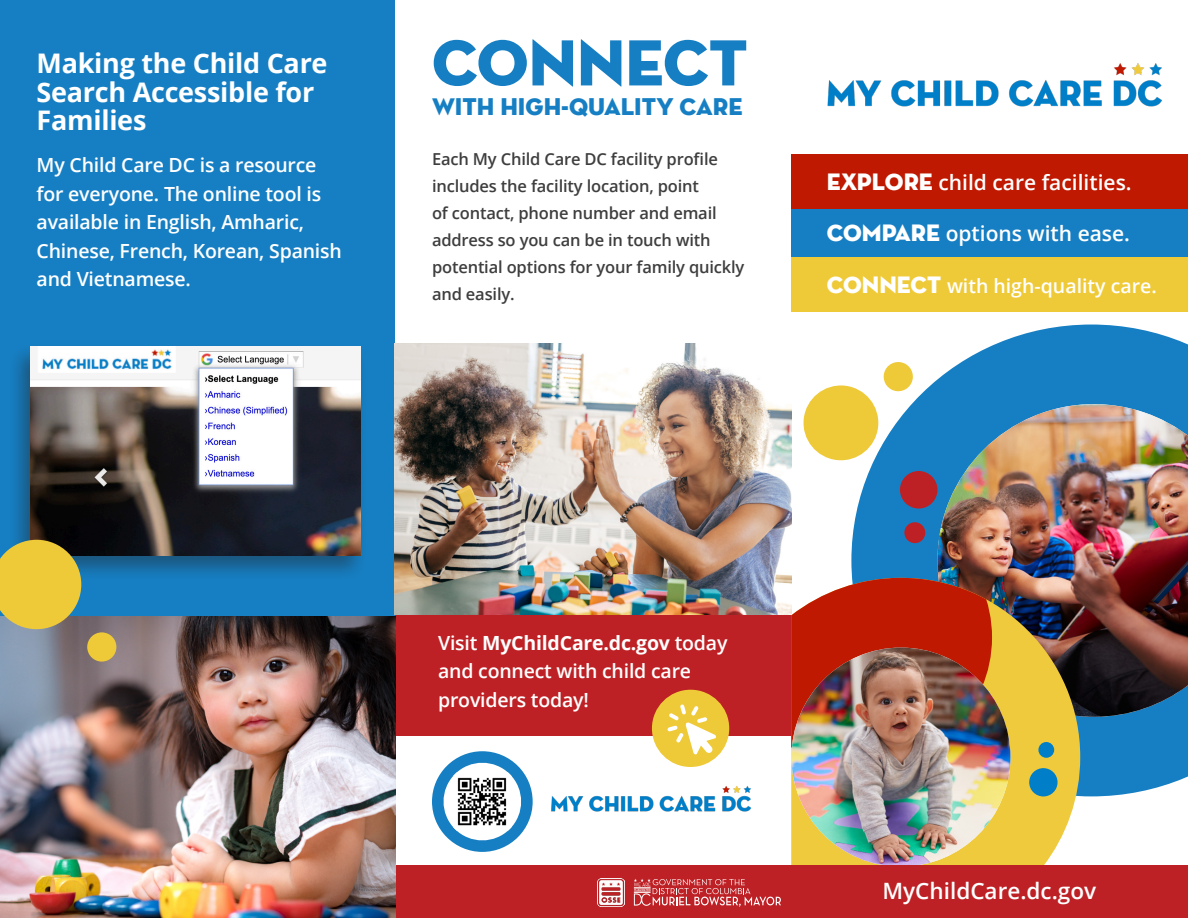
<style>
.page{position:relative;width:1188px;height:918px;background:#fff}
.page>*{position:absolute;margin:0;border:0;box-sizing:border-box;transform-origin:0 0}
.t1{font:66.3px "Neutra Disp Titling";color:#167fc3}
.t2{font:700 27px/28.5px "Open Sans";letter-spacing:-.01em;color:#fff}
.t3{font:24.45px "Neutra Disp Titling";color:#167fc3}
.t4{font:600 22.5px "Open Sans";color:#fff}
.t5{font:600 21px "Open Sans";color:#fff}
.t6{font:600 19.5px/28.5px "Open Sans";letter-spacing:-.01em;color:#fff}
.t7{font:600 16.5px/27px "Open Sans";letter-spacing:-.01em;color:#3e3e3f}
.s1{font-family:"Neutra Disp Titling";font-weight:400;font-size:24px}
.s2{font-weight:700}
</style>
<div class="page">
<div style="left:432px;top:751px;width:101px;height:101px;background:#167fc3;border-radius:50%"></div>
<div style="left:395px;top:615px;width:396px;height:120px;background:#be2125"></div>
<div style="left:395px;top:865px;width:396px;height:53px;background:#be2125"></div>
<div style="left:0;top:0;width:395px;height:616px;background:#167fc3"></div>
<div style="left:791px;top:155px;width:397px;height:54px;background:#bf1901"></div>
<div style="left:791px;top:209px;width:397px;height:54px;background:#167fc3"></div>
<div style="left:791px;top:257px;width:397px;height:54px;background:#efca38"></div>
<img style="left:827px;top:63px;width:335px;height:44px">
<img style="left:551px;top:786px;width:200px;height:26px">
<div style="left:7px;top:343px;width:362px;height:239px;background:#231f20;opacity:.42"></div>
<img style="left:30px;top:347px;width:331px;height:209px">
<img style="left:0;top:616px;width:396px;height:302px">
<svg style="left:0;top:540px;width:81px;height:89px"></svg>
<div style="left:87px;top:632px;width:29px;height:30px;background:#efca38;border-radius:50%"></div>
<svg style="left:803px;top:385px;width:48px;height:76px"></svg>
<img style="left:395px;top:343px;width:396px;height:272px">
<svg style="left:440px;top:759px;width:85px;height:85px"></svg>
<img style="left:453px;top:772px;width:59px;height:59px">
<div style="left:652px;top:690px;width:77px;height:77px;background:#efca38;border-radius:50%"></div>
<svg style="left:667px;top:705px;width:49px;height:50px"></svg>
<svg style="left:851px;top:325px;width:337px;height:471px;fill:#167fc3"></svg>
<img style="left:938px;top:404px;width:250px;height:313px">
<svg style="left:791px;top:578px;width:289px;height:287px;fill:#efca3d"></svg>
<svg style="left:791px;top:578px;width:201px;height:169px"></svg>
<img style="left:791px;top:648px;width:220px;height:219px;border-radius:110px">
<div style="left:1029px;top:768px;width:29px;height:28px;background:#007fc8;border-radius:50%"></div>
<div style="left:900px;top:471px;width:37px;height:38px;background:#be2125;border-radius:50%"></div>
<div style="left:1038px;top:742px;width:16px;height:16px;background:#007fc8;border-radius:50%"></div>
<div style="left:904px;top:522px;width:21px;height:21px;background:#be2125;border-radius:50%"></div>
<div style="left:791px;top:865px;width:397px;height:53px;background:#be2125"></div>
<svg style="left:634px;top:879px;width:147px;height:28px"></svg>
<img style="left:598px;top:878px;width:27px;height:29px">
<p class="t1" style="left:432px;top:21px;width:317px">CONNECT</p>
<p class="t3" style="left:432px;top:91px;width:312px">WITH HIGH-QUALITY CARE</p>
<p class="t2" style="left:37px;top:49px;width:293px">Making the Child Care<br>Search Accessible for<br>Families</p>
<p class="t6" style="left:37px;top:151px;width:307px">My Child Care DC is a resource for everyone. The online tool is available in English, Amharic,<br>Chinese, French, Korean, Spanish and Vietnamese.</p>
<p class="t7" style="left:432px;top:146px;width:314px">Each My Child Care DC facility profile includes the facility location, point<br>of contact, phone number and email address so you can be in touch with potential options for your family quickly and easily.</p>
<p class="t5" style="left:827px;top:168px;width:306px"><span class="s1">EXPLORE</span> child care facilities.</p>
<p class="t5" style="left:827px;top:219px;width:305px"><span class="s1">COMPARE</span> options with ease.</p>
<p class="t6" style="left:827px;top:271px;width:331px"><span class="s1">CONNECT</span> with high-quality care.</p>
<p class="t6" style="left:438px;top:628px;width:291px">Visit <span class="s2">MyChildCare.dc.gov</span> today and connect with child care providers today!</p>
<p class="t4" style="left:882px;top:876px;width:215px">MyChildCare.dc.gov</p>
</div>
